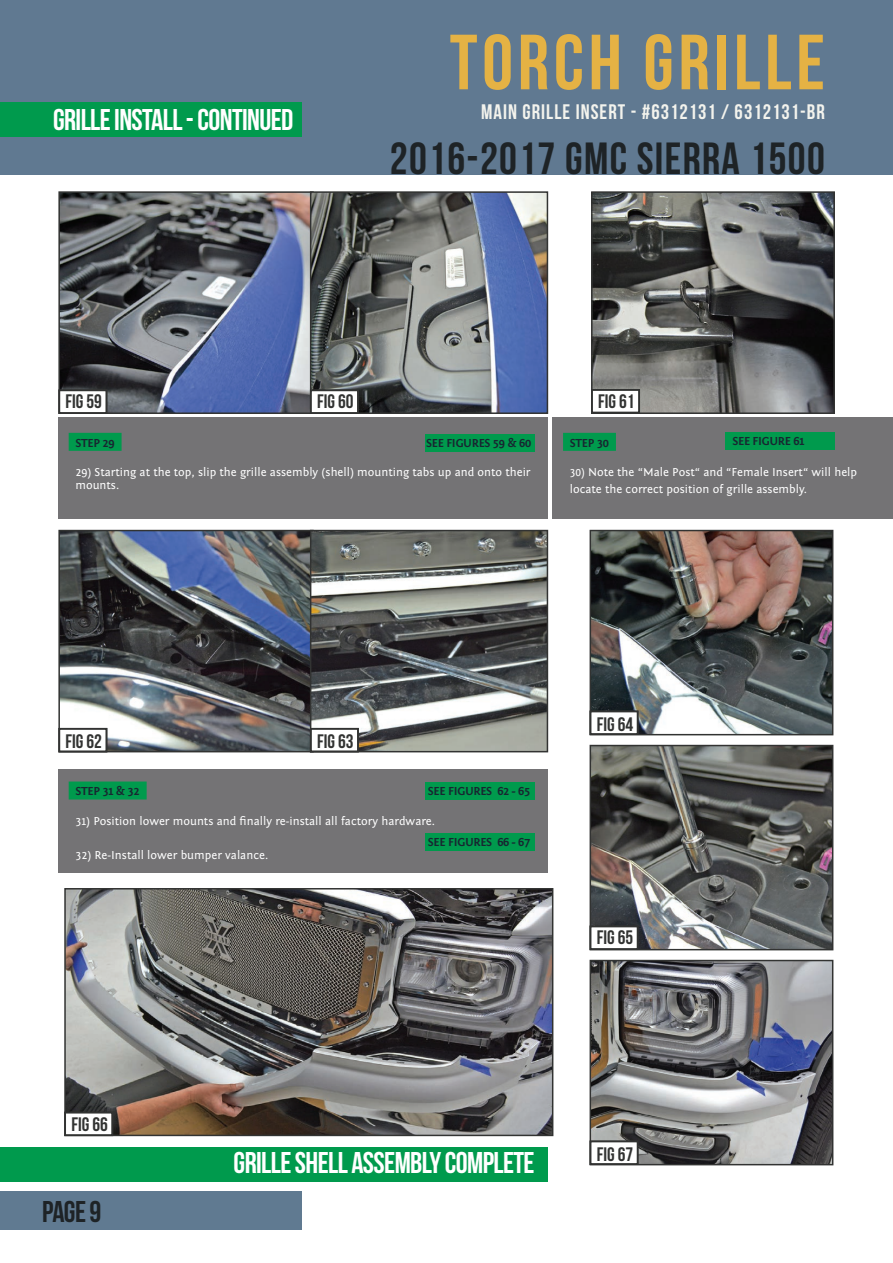
<style>
.page{position:relative;width:893px;height:1263px;background:#fff}
.page>*{position:absolute;margin:0;border:0;box-sizing:border-box;transform-origin:0 0}
.t1{font:78px "Bebas Neue";letter-spacing:.06em;color:#e5b244}
.t2{font:45px "Bebas Neue";letter-spacing:.03em;color:#1e2326}
.t3{font:30px "Bebas Neue";letter-spacing:-.02em;color:#fff}
.t4{font:30px "Bebas Neue";color:#1e2326}
.t5{font:21px "Bebas Neue";letter-spacing:.05em;color:#f3f3ed}
.t6{font:19.5px "Bebas Neue";color:#323332}
.t7{font:12px/12.8px "Fontin Sans";color:#fff}
.t8{font:12px/17px "Fontin Sans";color:#fff;scale:.95 1}
.t9{font:700 12px "Fontin Sans";letter-spacing:-.02em;color:#182631}
</style>
<div class="page">
<div style="left:0;top:1191px;width:301px;height:39px;background:#607a91"></div>
<svg style="left:58px;top:191px;width:251px;height:223px;background:#5e667a"></svg>
<div style="left:59px;top:390px;width:48px;height:24px;background:#fff"></div>
<div style="left:58px;top:389px;width:49px;height:25px;border:2px solid #323332"></div>
<img style="left:58px;top:529px;width:251px;height:224px">
<div style="left:59px;top:728px;width:48px;height:24px;background:#fff"></div>
<div style="left:58px;top:728px;width:49px;height:24px;border:2px solid #323332"></div>
<svg style="left:309px;top:191px;width:240px;height:223px;background:#6d7581"></svg>
<div style="left:310px;top:390px;width:49px;height:24px;background:#fff"></div>
<div style="left:310px;top:389px;width:49px;height:25px;border:2px solid #323332"></div>
<svg style="left:309px;top:529px;width:240px;height:224px;background:#757775"></svg>
<div style="left:310px;top:728px;width:49px;height:24px;background:#fff"></div>
<div style="left:310px;top:728px;width:49px;height:24px;border:2px solid #323332"></div>
<img style="left:594px;top:194px;width:238px;height:217px">
<div style="left:591px;top:191px;width:244px;height:223px;border:2px solid #323332"></div>
<div style="left:591px;top:389px;width:49px;height:24px;background:#fff"></div>
<div style="left:591px;top:389px;width:49px;height:24px;border:2px solid #323332"></div>
<img style="left:593px;top:533px;width:237px;height:199px">
<div style="left:590px;top:530px;width:243px;height:205px;border:2px solid #323332"></div>
<div style="left:590px;top:711px;width:48px;height:24px;background:#fff"></div>
<div style="left:590px;top:710px;width:48px;height:25px;border:2px solid #323332"></div>
<img style="left:593px;top:748px;width:237px;height:199px">
<div style="left:590px;top:745px;width:243px;height:205px;border:2px solid #323332"></div>
<div style="left:590px;top:926px;width:48px;height:24px;background:#fff"></div>
<div style="left:590px;top:925px;width:48px;height:25px;border:2px solid #323332"></div>
<img style="left:593px;top:963px;width:237px;height:199px">
<div style="left:590px;top:960px;width:243px;height:205px;border:2px solid #323332"></div>
<div style="left:590px;top:1140px;width:48px;height:25px;background:#fff"></div>
<div style="left:590px;top:1140px;width:48px;height:25px;border:2px solid #323332"></div>
<svg style="left:64px;top:888px;width:490px;height:249px;background:#726f6e"></svg>
<div style="left:64px;top:1112px;width:49px;height:24px;background:#fff"></div>
<div style="left:64px;top:1111px;width:49px;height:25px;border:2px solid #323332"></div>
<div style="left:58px;top:417px;width:489px;height:101px;background:#747375"></div>
<div style="left:553px;top:417px;width:340px;height:101px;background:#747375"></div>
<div style="left:58px;top:770px;width:489px;height:103px;background:#747375"></div>
<div style="left:69px;top:433px;width:53px;height:18px;background:#009a4d"></div>
<div style="left:563px;top:433px;width:53px;height:18px;background:#009a4d"></div>
<div style="left:69px;top:781px;width:78px;height:18px;background:#009a4d"></div>
<div style="left:425px;top:434px;width:110px;height:18px;background:#009a4d"></div>
<div style="left:726px;top:432px;width:109px;height:18px;background:#009a4d"></div>
<div style="left:425px;top:782px;width:110px;height:18px;background:#009a4d"></div>
<div style="left:425px;top:832px;width:110px;height:18px;background:#009a4d"></div>
<div style="left:0;top:0;width:893px;height:174px;background:#607991"></div>
<div style="left:0;top:102px;width:302px;height:34px;background:#009a4d"></div>
<div style="left:0;top:1147px;width:547px;height:34px;background:#009a4d"></div>
<h3 class="t3" style="left:53px;top:103px;width:242px">GRILLE INSTALL - CONTINUED</h3>
<h1 class="t1" style="left:450px;top:20px;width:377px">TORCH GRILLE</h1>
<h3 class="t5" style="left:481px;top:100px;width:345px">MAIN GRILLE INSERT - #6312131 / 6312131-BR</h3>
<h2 class="t2" style="left:390px;top:134px;width:437px">2016-2017 GMC SIERRA 1500</h2>
<h3 class="t6" style="left:66px;top:391px;width:38px">FIG 59</h3>
<h3 class="t6" style="left:317px;top:391px;width:38px">FIG 60</h3>
<h3 class="t6" style="left:598px;top:391px;width:38px">FIG 61</h3>
<p class="t9" style="left:426px;top:436px;width:106px">SEE FIGURES 59 &amp; 60</p>
<p class="t9" style="left:732px;top:434px;width:73px">SEE FIGURE 61</p>
<p class="t9" style="left:75px;top:436px;width:41px">STEP 29</p>
<p class="t7" style="left:75px;top:466px;width:457px">29) Starting at the top, slip the grille assembly (shell) mounting tabs up and onto their mounts.</p>
<p class="t9" style="left:570px;top:436px;width:41px">STEP 30</p>
<p class="t8" style="left:570px;top:464px;width:304px">30) Note the “Male Post“ and “Female Insert“ will help locate the correct position of grille assembly.</p>
<h3 class="t6" style="left:66px;top:731px;width:38px">FIG 62</h3>
<h3 class="t6" style="left:317px;top:731px;width:38px">FIG 63</h3>
<p class="t9" style="left:75px;top:785px;width:66px">STEP 31 &amp; 32</p>
<p class="t7" style="left:75px;top:815px;width:361px">31) Position lower mounts and finally re-install all factory hardware.</p>
<p class="t7" style="left:75px;top:849px;width:194px">32) Re-Install lower bumper valance.</p>
<p class="t9" style="left:428px;top:784px;width:104px">SEE FIGURES 62 - 65</p>
<p class="t9" style="left:428px;top:835px;width:104px">SEE FIGURES 66 - 67</p>
<h3 class="t6" style="left:597px;top:714px;width:38px">FIG 64</h3>
<h3 class="t6" style="left:597px;top:927px;width:38px">FIG 65</h3>
<h3 class="t6" style="left:71px;top:1114px;width:38px">FIG 66</h3>
<h3 class="t4" style="left:42px;top:1195px;width:61px">PAGE 9</h3>
<h3 class="t3" style="left:234px;top:1146px;width:303px">GRILLE SHELL ASSEMBLY COMPLETE</h3>
<h3 class="t6" style="left:597px;top:1143px;width:38px">FIG 67</h3>
</div>
